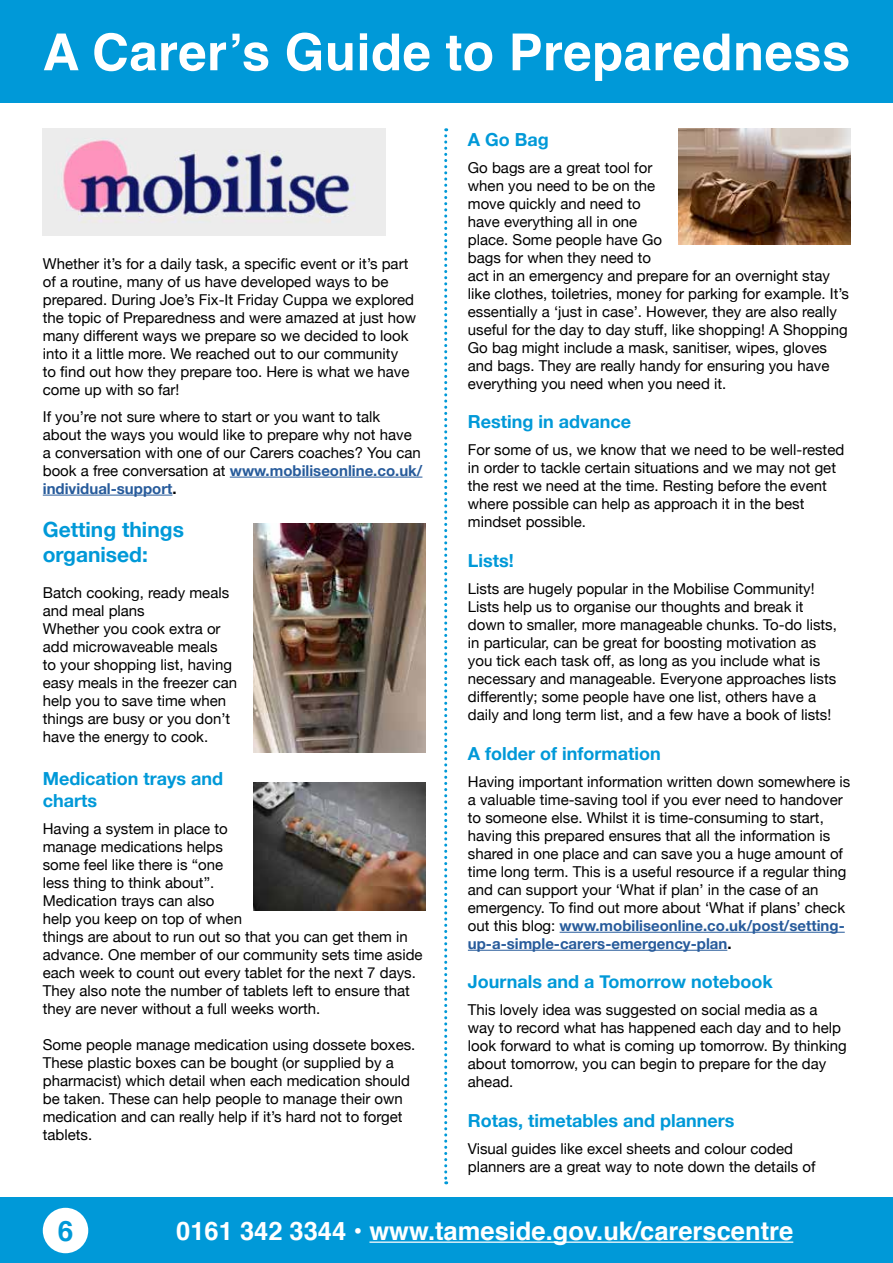
<style>
.page{position:relative;width:893px;height:1263px;background:#fff}
.page>*{position:absolute;margin:0;border:0;box-sizing:border-box;transform-origin:0 0}
.t1{font:700 51px "Helvetica";letter-spacing:.01em;color:#fff}
.t2{font:700 28.05px "Helvetica";color:#0099d8}
.t3{font:700 25.5px "Helvetica";color:#fff}
.t4{font:700 21px/25.2px "Helvetica Neue";color:#0099d8}
.t5{font:700 18px/21.6px "Helvetica Neue";color:#0099d8}
.t6{font:15px/18px "Helvetica Neue";color:#000}
.s1{font-weight:700;color:#275b9b}
.s2{font-weight:700}
</style>
<div class="page">
<div style="left:0;top:1198px;width:893px;height:65px;background:#0099d8"></div>
<hr style="left:369px;top:1241px;width:424px;height:2px;background:#fff">
<div style="left:43px;top:1208px;width:45px;height:45px;background:#fff;border-radius:50%"></div>
<div style="left:0;top:0;width:893px;height:102px;background:#0099d8"></div>
<hr style="left:230px;top:477px;width:192px;height:1px;background:#275b9b">
<hr style="left:43px;top:495px;width:129px;height:1px;background:#275b9b">
<hr style="left:560px;top:932px;width:285px;height:1px;background:#275b9b">
<hr style="left:468px;top:950px;width:259px;height:1px;background:#275b9b">
<svg style="left:444px;top:128px;width:3px;height:1056px"></svg>
<img style="left:253px;top:782px;width:172px;height:128px">
<img style="left:43px;top:129px;width:343px;height:107px">
<img style="left:253px;top:523px;width:172px;height:229px">
<img style="left:678px;top:129px;width:172px;height:116px">
<h1 class="t1" style="left:43px;top:11px;width:809px">A Carer’s Guide to Preparedness</h1>
<p class="t6" style="left:43px;top:255px;width:375px">Whether it’s for a daily task, a specific event or it’s part of a routine, many of us have developed ways to be prepared. During Joe’s Fix-It Friday Cuppa we explored the topic of Preparedness and were amazed at just how many different ways we prepare so we decided to look into it a little more. We reached out to our community<br>to find out how they prepare too. Here is what we have come up with so far!</p>
<p class="t6" style="left:43px;top:408px;width:381px">If you’re not sure where to start or you want to talk about the ways you would like to prepare why not have a conversation with one of our Carers coaches? You can book a free conversation at <span class="s1">www.mobiliseonline.co.uk/ individual-support</span><span class="s2">.</span></p>
<h3 class="t4" style="left:43px;top:517px;width:143px">Getting things organised:</h3>
<p class="t6" style="left:43px;top:584px;width:196px">Batch cooking, ready meals and meal plans<br>Whether you cook extra or add microwaveable meals<br>to your shopping list, having easy meals in the freezer can help you to save time when things are busy or you don’t have the energy to cook.</p>
<p class="t5" style="left:43px;top:768px;width:182px">Medication trays and charts</p>
<p class="t6" style="left:43px;top:820px;width:381px">Having a system in place to<br>manage medications helps<br>some feel like there is “one<br>less thing to think about”.<br>Medication trays can also<br>help you keep on top of when<br>things are about to run out so that you can get them in advance. One member of our community sets time aside each week to count out every tablet for the next 7 days.<br>They also note the number of tablets left to ensure that they are never without a full weeks worth.</p>
<p class="t6" style="left:43px;top:1036px;width:374px">Some people manage medication using dossete boxes.<br>These plastic boxes can be bought (or supplied by a pharmacist) which detail when each medication should be taken. These can help people to manage their own medication and can really help if it’s hard not to forget tablets.</p>
<p class="t5" style="left:468px;top:129px;width:82px">A Go Bag</p>
<p class="t6" style="left:468px;top:159px;width:383px">Go bags are a great tool for<br>when you need to be on the<br>move quickly and need to<br>have everything all in one<br>place. Some people have Go<br>bags for when they need to<br>act in an emergency and prepare for an overnight stay like clothes, toiletries, money for parking for example. It’s essentially a ‘just in case’. However, they are also really useful for the day to day stuff, like shopping! A Shopping Go bag might include a mask, sanitiser, wipes, gloves and bags. They are really handy for ensuring you have everything you need when you need it.</p>
<p class="t5" style="left:468px;top:412px;width:165px">Resting in advance</p>
<p class="t6" style="left:468px;top:442px;width:378px">For some of us, we know that we need to be well-rested in order to tackle certain situations and we may not get the rest we need at the time. Resting before the event where possible can help as approach it in the best mindset possible.</p>
<p class="t5" style="left:468px;top:550px;width:47px">Lists!</p>
<p class="t6" style="left:468px;top:581px;width:370px">Lists are hugely popular in the Mobilise Community!<br>Lists help us to organise our thoughts and break it down to smaller, more manageable chunks. To-do lists, in particular, can be great for boosting motivation as you tick each task off, as long as you include what is necessary and manageable. Everyone approaches lists differently; some people have one list, others have a daily and long term list, and a few have a book of lists!</p>
<p class="t5" style="left:468px;top:743px;width:194px">A folder of information</p>
<p class="t6" style="left:468px;top:773px;width:384px">Having important information written down somewhere is a valuable time-saving tool if you ever need to handover to someone else. Whilst it is time-consuming to start, having this prepared ensures that all the information is shared in one place and can save you a huge amount of time long term. This is a useful resource if a regular thing and can support your ‘What if plan’ in the case of an emergency. To find out more about ‘What if plans’ check out this blog: <span class="s1">www.mobiliseonline.co.uk/post/setting&shy;up-a-simple-carers-emergency-plan</span><span class="s2">.</span></p>
<p class="t5" style="left:468px;top:971px;width:306px">Journals and a Tomorrow notebook</p>
<p class="t6" style="left:468px;top:1002px;width:380px">This lovely idea was suggested on social media as a way to record what has happened each day and to help look forward to what is coming up tomorrow. By thinking about tomorrow, you can begin to prepare for the day ahead.</p>
<p class="t5" style="left:468px;top:1110px;width:268px">Rotas, timetables and planners</p>
<p class="t6" style="left:468px;top:1140px;width:349px">Visual guides like excel sheets and colour coded planners are a great way to note down the details of</p>
<h2 class="t2" style="left:58px;top:1209px;width:17px">6</h2>
<h3 class="t3" style="left:176px;top:1211px;width:619px">0161 342 3344 • www.tameside.gov.uk/carerscentre</h3>
</div>
